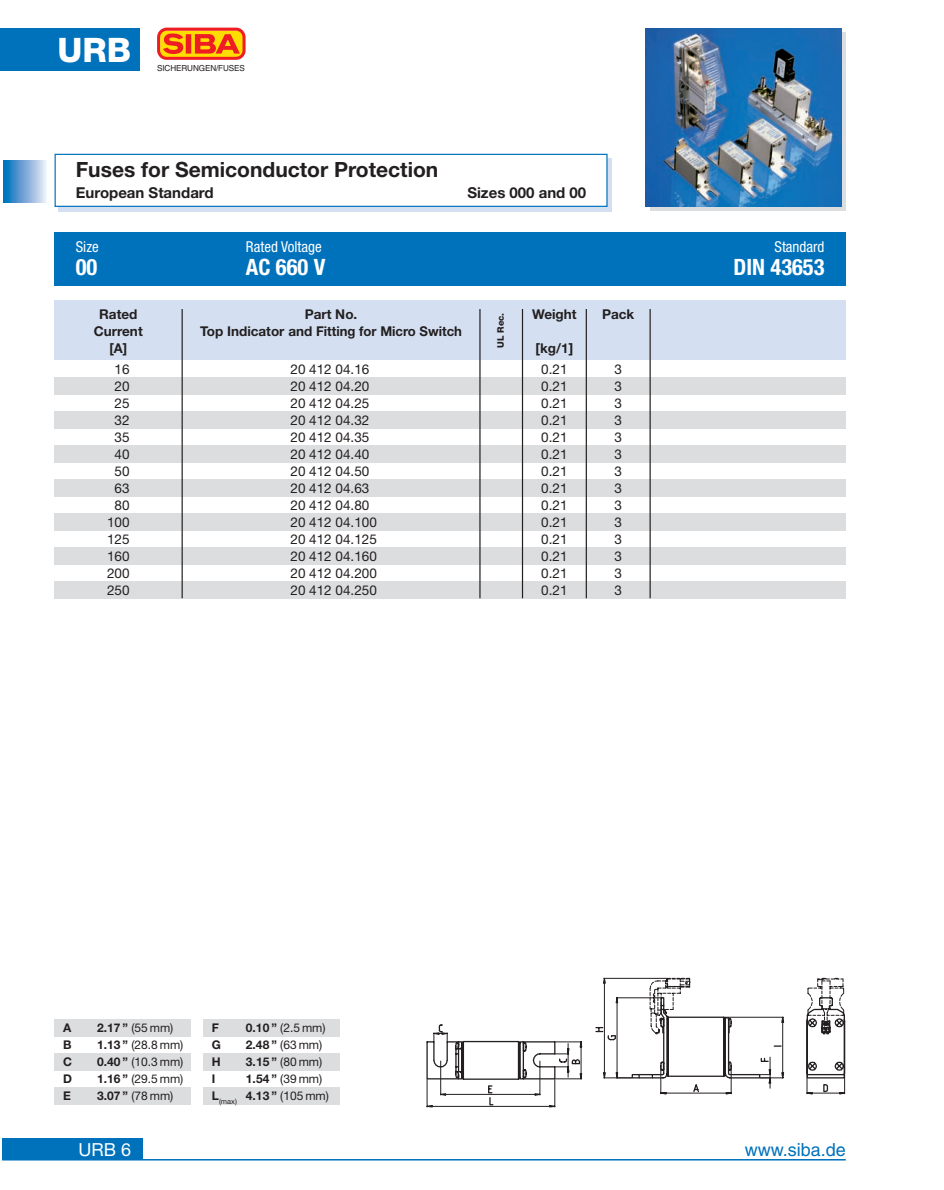
<style>
.page{position:relative;width:944px;height:1190px;background:#fff}
.page>*{position:absolute;margin:0;border:0;box-sizing:border-box;transform-origin:0 0}
.t1{font:800 33.75px "Helvetica Neue";color:#fff}
.t2{font:700 condensed 22.5px "Helvetica Neue";color:#fff}
.t3{font:700 21px "Helvetica Neue";color:#231f20}
.t4{font:18px "Helvetica";color:#0072bc}
.t5{font:18px "Helvetica Neue";color:#fff}
.t6{font:700 15px "Helvetica Neue";color:#231f20}
.t7{font:condensed 15px "Helvetica Neue";color:#fff}
.t8{font:13.5px "Helvetica Neue";color:#231f20}
.t9{font:700 13.5px "Helvetica Neue";color:#231f20}
.t10{font:12px/17px "Helvetica Neue";color:#231f20}
.t11{font:700 12px "Helvetica Neue";color:#231f20}
.t12{font:800 9px "Helvetica Neue";color:#231f20}
.t13{font:8.25px "Helvetica";letter-spacing:-.01em;color:#231f20}
.s1{font-weight:700}
</style>
<div class="page">
<svg style="left:3px;top:160px;width:43px;height:43px;background:#73a8d7"></svg>
<div style="left:0;top:28px;width:140px;height:43px;background:#0072bc"></div>
<div style="left:2px;top:1138px;width:140px;height:21px;background:#0072bc"></div>
<hr style="left:2px;top:1159px;width:843px;height:1px;background:#0072bc">
<img style="left:157px;top:27px;width:89px;height:33px">
<div style="left:650px;top:33px;width:195px;height:178px;background:linear-gradient(to right,#dcdddf,#dcdddf)"></div>
<img style="left:646px;top:28px;width:195px;height:179px">
<div style="left:59px;top:158px;width:553px;height:53px;background:#d4e0f1"></div>
<div style="left:55px;top:154px;width:552px;height:52px;background:#fff"></div>
<div style="left:55px;top:154px;width:552px;height:53px;border:1px solid #0072bc"></div>
<div style="left:55px;top:547px;width:790px;height:17px;background:#dcdddf"></div>
<div style="left:55px;top:581px;width:790px;height:17px;background:#dcdddf"></div>
<div style="left:55px;top:300px;width:790px;height:60px;background:#d4e0f1"></div>
<div style="left:55px;top:377px;width:790px;height:17px;background:#dcdddf"></div>
<div style="left:55px;top:411px;width:790px;height:17px;background:#dcdddf"></div>
<div style="left:55px;top:445px;width:790px;height:17px;background:#dcdddf"></div>
<div style="left:55px;top:479px;width:790px;height:17px;background:#dcdddf"></div>
<div style="left:55px;top:513px;width:790px;height:17px;background:#dcdddf"></div>
<div style="left:55px;top:232px;width:790px;height:54px;background:#0072bc"></div>
<hr style="left:181px;top:309px;width:2px;height:289px;background:#231f20">
<hr style="left:479px;top:309px;width:1px;height:289px;background:#231f20">
<hr style="left:585px;top:309px;width:2px;height:289px;background:#231f20">
<hr style="left:649px;top:309px;width:1px;height:289px;background:#231f20">
<hr style="left:522px;top:309px;width:1px;height:289px;background:#231f20">
<div style="left:55px;top:1019px;width:136px;height:17px;background:#dcdddf"></div>
<div style="left:55px;top:1053px;width:136px;height:17px;background:#dcdddf"></div>
<div style="left:55px;top:1087px;width:136px;height:17px;background:#dcdddf"></div>
<div style="left:203px;top:1019px;width:136px;height:17px;background:#dcdddf"></div>
<div style="left:203px;top:1053px;width:136px;height:17px;background:#dcdddf"></div>
<div style="left:203px;top:1087px;width:136px;height:17px;background:#dcdddf"></div>
<svg style="left:426px;top:977px;width:420px;height:129px"></svg>
<h1 class="t1" style="left:57px;top:38px;width:75px">URB</h1>
<p class="t13" style="left:157px;top:65px;width:89px">SICHERUNGEN/FUSES</p>
<h3 class="t3" style="left:76px;top:162px;width:364px">Fuses for Semiconductor Protection</h3>
<p class="t6" style="left:76px;top:187px;width:139px">European Standard</p>
<p class="t6" style="left:467px;top:187px;width:120px">Sizes 000 and 00</p>
<p class="t7" style="left:76px;top:241px;width:25px">Size</p>
<p class="t7" style="left:246px;top:241px;width:77px">Rated Voltage</p>
<p class="t7" style="left:774px;top:241px;width:51px">Standard</p>
<h2 class="t2" style="left:76px;top:259px;width:23px">00</h2>
<h2 class="t2" style="left:246px;top:259px;width:81px">AC 660 V</h2>
<h2 class="t2" style="left:733px;top:259px;width:93px">DIN 43653</h2>
<p class="t12" style="left:497px;top:348px;width:37px;rotate:-90deg">UL Rec.</p>
<p class="t9" style="left:99px;top:309px;width:40px">Rated</p>
<p class="t9" style="left:305px;top:309px;width:54px">Part No.</p>
<p class="t9" style="left:532px;top:309px;width:46px">Weight</p>
<p class="t9" style="left:602px;top:309px;width:34px">Pack</p>
<p class="t9" style="left:94px;top:326px;width:50px">Current</p>
<p class="t9" style="left:200px;top:326px;width:263px">Top Indicator and Fitting for Micro Switch</p>
<p class="t9" style="left:109px;top:343px;width:19px">[A]</p>
<p class="t9" style="left:535px;top:343px;width:39px">[kg/1]</p>
<p class="t8" style="left:115px;top:364px;width:17px">16</p>
<p class="t8" style="left:290px;top:364px;width:80px">20 412 04.16</p>
<p class="t8" style="left:541px;top:364px;width:28px">0.21</p>
<p class="t8" style="left:614px;top:364px;width:9px">3</p>
<p class="t8" style="left:115px;top:381px;width:17px">20</p>
<p class="t8" style="left:290px;top:381px;width:80px">20 412 04.20</p>
<p class="t8" style="left:541px;top:381px;width:28px">0.21</p>
<p class="t8" style="left:614px;top:381px;width:9px">3</p>
<p class="t8" style="left:115px;top:398px;width:17px">25</p>
<p class="t8" style="left:290px;top:398px;width:80px">20 412 04.25</p>
<p class="t8" style="left:541px;top:398px;width:28px">0.21</p>
<p class="t8" style="left:614px;top:398px;width:9px">3</p>
<p class="t8" style="left:115px;top:415px;width:17px">32</p>
<p class="t8" style="left:290px;top:415px;width:80px">20 412 04.32</p>
<p class="t8" style="left:541px;top:415px;width:28px">0.21</p>
<p class="t8" style="left:614px;top:415px;width:9px">3</p>
<p class="t8" style="left:115px;top:432px;width:17px">35</p>
<p class="t8" style="left:290px;top:432px;width:80px">20 412 04.35</p>
<p class="t8" style="left:541px;top:432px;width:28px">0.21</p>
<p class="t8" style="left:614px;top:432px;width:9px">3</p>
<p class="t8" style="left:115px;top:449px;width:17px">40</p>
<p class="t8" style="left:290px;top:449px;width:80px">20 412 04.40</p>
<p class="t8" style="left:541px;top:449px;width:28px">0.21</p>
<p class="t8" style="left:614px;top:449px;width:9px">3</p>
<p class="t8" style="left:115px;top:466px;width:17px">50</p>
<p class="t8" style="left:290px;top:466px;width:80px">20 412 04.50</p>
<p class="t8" style="left:541px;top:466px;width:28px">0.21</p>
<p class="t8" style="left:614px;top:466px;width:9px">3</p>
<p class="t8" style="left:115px;top:483px;width:17px">63</p>
<p class="t8" style="left:290px;top:483px;width:80px">20 412 04.63</p>
<p class="t8" style="left:541px;top:483px;width:28px">0.21</p>
<p class="t8" style="left:614px;top:483px;width:9px">3</p>
<p class="t8" style="left:115px;top:500px;width:17px">80</p>
<p class="t8" style="left:290px;top:500px;width:80px">20 412 04.80</p>
<p class="t8" style="left:541px;top:500px;width:28px">0.21</p>
<p class="t8" style="left:614px;top:500px;width:9px">3</p>
<p class="t8" style="left:107px;top:517px;width:24px">100</p>
<p class="t8" style="left:290px;top:517px;width:88px">20 412 04.100</p>
<p class="t8" style="left:541px;top:517px;width:28px">0.21</p>
<p class="t8" style="left:614px;top:517px;width:9px">3</p>
<p class="t8" style="left:107px;top:534px;width:24px">125</p>
<p class="t8" style="left:290px;top:534px;width:88px">20 412 04.125</p>
<p class="t8" style="left:541px;top:534px;width:28px">0.21</p>
<p class="t8" style="left:614px;top:534px;width:9px">3</p>
<p class="t8" style="left:107px;top:551px;width:24px">160</p>
<p class="t8" style="left:290px;top:551px;width:88px">20 412 04.160</p>
<p class="t8" style="left:541px;top:551px;width:28px">0.21</p>
<p class="t8" style="left:614px;top:551px;width:9px">3</p>
<p class="t8" style="left:107px;top:568px;width:24px">200</p>
<p class="t8" style="left:290px;top:568px;width:88px">20 412 04.200</p>
<p class="t8" style="left:541px;top:568px;width:28px">0.21</p>
<p class="t8" style="left:614px;top:568px;width:9px">3</p>
<p class="t8" style="left:107px;top:585px;width:24px">250</p>
<p class="t8" style="left:290px;top:585px;width:88px">20 412 04.250</p>
<p class="t8" style="left:541px;top:585px;width:28px">0.21</p>
<p class="t8" style="left:614px;top:585px;width:9px">3</p>
<p class="t11" style="left:63px;top:1023px;width:10px">A</p>
<p class="t10" style="left:97px;top:1020px;width:78px"><span class="s1">2.17 ”</span> (55 mm)</p>
<p class="t11" style="left:63px;top:1040px;width:10px">B</p>
<p class="t10" style="left:97px;top:1037px;width:88px"><span class="s1">1.13 ”</span> (28.8 mm)</p>
<p class="t11" style="left:63px;top:1057px;width:10px">C</p>
<p class="t10" style="left:97px;top:1054px;width:88px"><span class="s1">0.40 ”</span> (10.3 mm)</p>
<p class="t11" style="left:63px;top:1074px;width:10px">D</p>
<p class="t10" style="left:97px;top:1071px;width:88px"><span class="s1">1.16 ”</span> (29.5 mm)</p>
<p class="t11" style="left:63px;top:1091px;width:9px">E</p>
<p class="t10" style="left:97px;top:1088px;width:78px"><span class="s1">3.07 ”</span> (78 mm)</p>
<h3 class="t5" style="left:78px;top:1142px;width:54px">URB 6</h3>
<p class="t11" style="left:212px;top:1023px;width:9px">F</p>
<p class="t10" style="left:246px;top:1020px;width:81px"><span class="s1">0.10 ”</span> (2.5 mm)</p>
<p class="t11" style="left:212px;top:1040px;width:11px">G</p>
<p class="t10" style="left:246px;top:1037px;width:78px"><span class="s1">2.48 ”</span> (63 mm)</p>
<p class="t11" style="left:212px;top:1057px;width:10px">H</p>
<p class="t10" style="left:246px;top:1054px;width:78px"><span class="s1">3.15 ”</span> (80 mm)</p>
<p class="t11" style="left:212px;top:1074px;width:5px">I</p>
<p class="t10" style="left:212px;top:1071px;width:118px;text-indent:34px"><span class="s1">1.54 ”</span> (39 mm)<br><span class="s1">L</span><sub>(max)</sub> <span class="s1">4.13 ”</span> (105 mm)</p>
<h3 class="t4" style="left:744px;top:1142px;width:103px">www.siba.de</h3>
</div>
